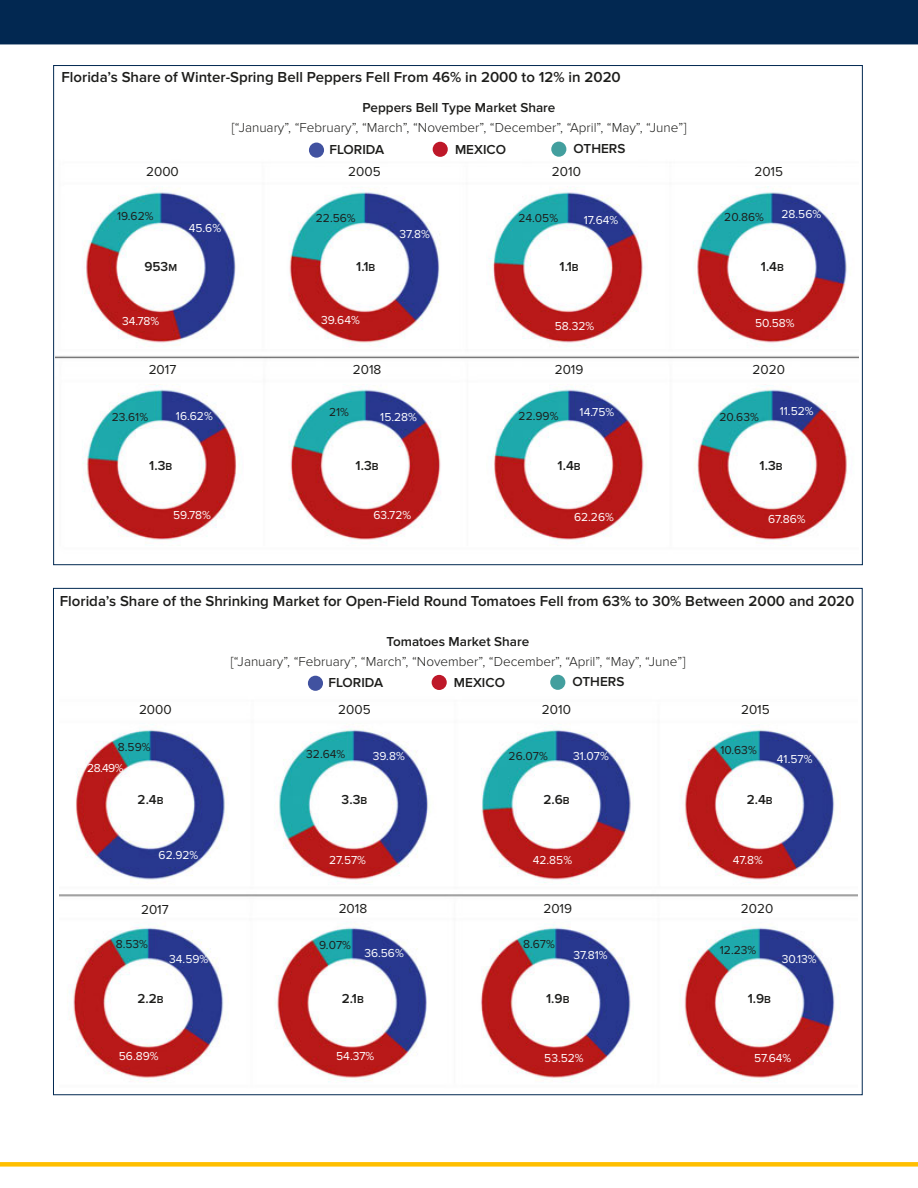
<style>
.page{position:relative;width:918px;height:1188px;background:#fff}
.page>*{position:absolute;margin:0;border:0;box-sizing:border-box;transform-origin:0 0}
.Article_Body__Palati{font:600 15px "Proxima Nova";color:#1d1d1b}
.Article_Body__Palati-2{font:600 13.5px "Proxima Nova";color:#1d1d1b}
.Article_Body__Palati-3{font:300 13.5px "Proxima Nova";color:#1d1d1b}
.Article_Body__Palati-4{font:13.5px "Proxima Nova";color:#1d1d1b}
.Article_Body__Palati-5{font:12px "Proxima Nova";color:#fff}
.Article_Body__Palati-6{font:12px "Proxima Nova";color:#1d1d1b}
.s1{font-size:10.5px}
</style>
<div class="page">
<div style="left:0;top:0;width:918px;height:44px;background:#022851"></div>
<div style="left:0;top:1162px;width:918px;height:5px;background:#ffbf00"></div>
<img style="left:56px;top:186px;width:803px;height:360px">
<div style="left:309px;top:143px;width:15px;height:15px;background:#4152a0;border-radius:50%"></div>
<div style="left:433px;top:142px;width:15px;height:15px;background:#be1829;border-radius:50%"></div>
<div style="left:551px;top:142px;width:15px;height:15px;background:#439f9e;border-radius:50%"></div>
<img style="left:60px;top:724px;width:797px;height:359px">
<div style="left:308px;top:676px;width:15px;height:15px;background:#4152a0;border-radius:50%"></div>
<div style="left:432px;top:675px;width:15px;height:15px;background:#be1829;border-radius:50%"></div>
<div style="left:550px;top:675px;width:15px;height:15px;background:#439f9e;border-radius:50%"></div>
<p class="Article_Body__Palati" style="left:62px;top:68px;width:561px">Florida’s Share of Winter-Spring Bell Peppers Fell From 46% in 2000 to 12% in 2020</p>
<p class="Article_Body__Palati-2" style="left:363px;top:100px;width:194px">Peppers Bell Type Market Share</p>
<p class="Article_Body__Palati-3" style="left:232px;top:120px;width:456px">[“January”, “February”, “March”, “November”, “December”, “April”, “May”, “June”]</p>
<p class="Article_Body__Palati-2" style="left:329px;top:142px;width:56px">FLORIDA</p>
<p class="Article_Body__Palati-2" style="left:455px;top:142px;width:53px">MEXICO</p>
<p class="Article_Body__Palati-2" style="left:574px;top:141px;width:53px">OTHERS</p>
<p class="Article_Body__Palati-4" style="left:146px;top:164px;width:34px">2000</p>
<p class="Article_Body__Palati-4" style="left:348px;top:164px;width:34px">2005</p>
<p class="Article_Body__Palati-4" style="left:552px;top:164px;width:31px">2010</p>
<p class="Article_Body__Palati-4" style="left:754px;top:164px;width:30px">2015</p>
<p class="Article_Body__Palati-6" style="left:117px;top:210px;width:38px">19.62%</p>
<p class="Article_Body__Palati-5" style="left:189px;top:221px;width:34px">45.6%</p>
<p class="Article_Body__Palati-6" style="left:316px;top:211px;width:41px">22.56%</p>
<p class="Article_Body__Palati-6" style="left:518px;top:211px;width:41px">24.05%</p>
<p class="Article_Body__Palati-5" style="left:584px;top:213px;width:36px">17.64%</p>
<p class="Article_Body__Palati-5" style="left:400px;top:228px;width:32px">37.8%</p>
<p class="Article_Body__Palati-6" style="left:724px;top:210px;width:41px">20.86%</p>
<p class="Article_Body__Palati-5" style="left:782px;top:207px;width:41px">28.56%</p>
<p class="Article_Body__Palati-2" style="left:144px;top:258px;width:34px">953<span class="s1">M</span></p>
<p class="Article_Body__Palati-2" style="left:356px;top:258px;width:21px">1.1<span class="s1">B</span></p>
<p class="Article_Body__Palati-2" style="left:560px;top:258px;width:21px">1.1<span class="s1">B</span></p>
<p class="Article_Body__Palati-2" style="left:761px;top:258px;width:25px">1.4<span class="s1">B</span></p>
<p class="Article_Body__Palati-5" style="left:122px;top:314px;width:39px">34.78%</p>
<p class="Article_Body__Palati-5" style="left:321px;top:313px;width:40px">39.64%</p>
<p class="Article_Body__Palati-5" style="left:555px;top:319px;width:41px">58.32%</p>
<p class="Article_Body__Palati-5" style="left:755px;top:316px;width:41px">50.58%</p>
<p class="Article_Body__Palati-4" style="left:149px;top:362px;width:29px">2017</p>
<p class="Article_Body__Palati-4" style="left:353px;top:362px;width:30px">2018</p>
<p class="Article_Body__Palati-4" style="left:555px;top:362px;width:30px">2019</p>
<p class="Article_Body__Palati-4" style="left:753px;top:362px;width:34px">2020</p>
<p class="Article_Body__Palati-6" style="left:112px;top:410px;width:38px">23.61%</p>
<p class="Article_Body__Palati-5" style="left:176px;top:409px;width:38px">16.62%</p>
<p class="Article_Body__Palati-6" style="left:329px;top:405px;width:21px">21%</p>
<p class="Article_Body__Palati-5" style="left:380px;top:410px;width:38px">15.28%</p>
<p class="Article_Body__Palati-6" style="left:519px;top:409px;width:41px">22.99%</p>
<p class="Article_Body__Palati-5" style="left:580px;top:405px;width:36px">14.75%</p>
<p class="Article_Body__Palati-6" style="left:719px;top:410px;width:41px">20.63%</p>
<p class="Article_Body__Palati-5" style="left:780px;top:404px;width:35px">11.52%</p>
<p class="Article_Body__Palati-2" style="left:149px;top:458px;width:24px">1.3<span class="s1">B</span></p>
<p class="Article_Body__Palati-2" style="left:356px;top:458px;width:24px">1.3<span class="s1">B</span></p>
<p class="Article_Body__Palati-2" style="left:558px;top:458px;width:25px">1.4<span class="s1">B</span></p>
<p class="Article_Body__Palati-2" style="left:760px;top:458px;width:24px">1.3<span class="s1">B</span></p>
<p class="Article_Body__Palati-5" style="left:173px;top:508px;width:39px">59.78%</p>
<p class="Article_Body__Palati-5" style="left:374px;top:508px;width:39px">63.72%</p>
<p class="Article_Body__Palati-5" style="left:574px;top:510px;width:41px">62.26%</p>
<p class="Article_Body__Palati-5" style="left:768px;top:512px;width:39px">67.86%</p>
<p class="Article_Body__Palati" style="left:60px;top:592px;width:796px">Florida’s Share of the Shrinking Market for Open-Field Round Tomatoes Fell from 63% to 30% Between 2000 and 2020</p>
<p class="Article_Body__Palati-2" style="left:387px;top:633px;width:144px">Tomatoes Market Share</p>
<p class="Article_Body__Palati-3" style="left:231px;top:653px;width:456px">[“January”, “February”, “March”, “November”, “December”, “April”, “May”, “June”]</p>
<p class="Article_Body__Palati-2" style="left:328px;top:675px;width:56px">FLORIDA</p>
<p class="Article_Body__Palati-2" style="left:454px;top:675px;width:53px">MEXICO</p>
<p class="Article_Body__Palati-2" style="left:573px;top:674px;width:53px">OTHERS</p>
<p class="Article_Body__Palati-4" style="left:139px;top:702px;width:34px">2000</p>
<p class="Article_Body__Palati-4" style="left:338px;top:702px;width:34px">2005</p>
<p class="Article_Body__Palati-4" style="left:542px;top:702px;width:31px">2010</p>
<p class="Article_Body__Palati-4" style="left:741px;top:702px;width:30px">2015</p>
<p class="Article_Body__Palati-6" style="left:118px;top:740px;width:34px">8.59%</p>
<p class="Article_Body__Palati-5" style="left:87px;top:761px;width:38px">28.49%</p>
<p class="Article_Body__Palati-6" style="left:306px;top:747px;width:41px">32.64%</p>
<p class="Article_Body__Palati-6" style="left:509px;top:749px;width:41px">26.07%</p>
<p class="Article_Body__Palati-5" style="left:573px;top:749px;width:37px">31.07%</p>
<p class="Article_Body__Palati-5" style="left:373px;top:749px;width:33px">39.8%</p>
<p class="Article_Body__Palati-6" style="left:720px;top:743px;width:38px">10.63%</p>
<p class="Article_Body__Palati-5" style="left:777px;top:752px;width:37px">41.57%</p>
<p class="Article_Body__Palati-2" style="left:138px;top:791px;width:27px">2.4<span class="s1">B</span></p>
<p class="Article_Body__Palati-2" style="left:342px;top:791px;width:27px">3.3<span class="s1">B</span></p>
<p class="Article_Body__Palati-2" style="left:543px;top:791px;width:28px">2.6<span class="s1">B</span></p>
<p class="Article_Body__Palati-2" style="left:747px;top:791px;width:27px">2.4<span class="s1">B</span></p>
<p class="Article_Body__Palati-5" style="left:159px;top:848px;width:41px">62.92%</p>
<p class="Article_Body__Palati-5" style="left:329px;top:853px;width:38px">27.57%</p>
<p class="Article_Body__Palati-5" style="left:533px;top:853px;width:41px">42.85%</p>
<p class="Article_Body__Palati-5" style="left:733px;top:853px;width:32px">47.8%</p>
<p class="Article_Body__Palati-4" style="left:141px;top:902px;width:29px">2017</p>
<p class="Article_Body__Palati-4" style="left:339px;top:900px;width:30px">2018</p>
<p class="Article_Body__Palati-4" style="left:543px;top:900px;width:30px">2019</p>
<p class="Article_Body__Palati-4" style="left:741px;top:900px;width:34px">2020</p>
<p class="Article_Body__Palati-6" style="left:116px;top:938px;width:34px">8.53%</p>
<p class="Article_Body__Palati-5" style="left:169px;top:953px;width:41px">34.59%</p>
<p class="Article_Body__Palati-6" style="left:319px;top:938px;width:33px">9.07%</p>
<p class="Article_Body__Palati-5" style="left:364px;top:947px;width:41px">36.56%</p>
<p class="Article_Body__Palati-6" style="left:523px;top:938px;width:33px">8.67%</p>
<p class="Article_Body__Palati-5" style="left:573px;top:948px;width:36px">37.81%</p>
<p class="Article_Body__Palati-6" style="left:720px;top:944px;width:38px">12.23%</p>
<p class="Article_Body__Palati-5" style="left:782px;top:952px;width:37px">30.13%</p>
<p class="Article_Body__Palati-2" style="left:138px;top:991px;width:28px">2.2<span class="s1">B</span></p>
<p class="Article_Body__Palati-2" style="left:342px;top:991px;width:24px">2.1<span class="s1">B</span></p>
<p class="Article_Body__Palati-2" style="left:546px;top:991px;width:25px">1.9<span class="s1">B</span></p>
<p class="Article_Body__Palati-2" style="left:748px;top:991px;width:25px">1.9<span class="s1">B</span></p>
<p class="Article_Body__Palati-5" style="left:119px;top:1049px;width:41px">56.89%</p>
<p class="Article_Body__Palati-5" style="left:336px;top:1049px;width:40px">54.37%</p>
<p class="Article_Body__Palati-5" style="left:544px;top:1051px;width:41px">53.52%</p>
<p class="Article_Body__Palati-5" style="left:754px;top:1051px;width:39px">57.64%</p>
</div>
